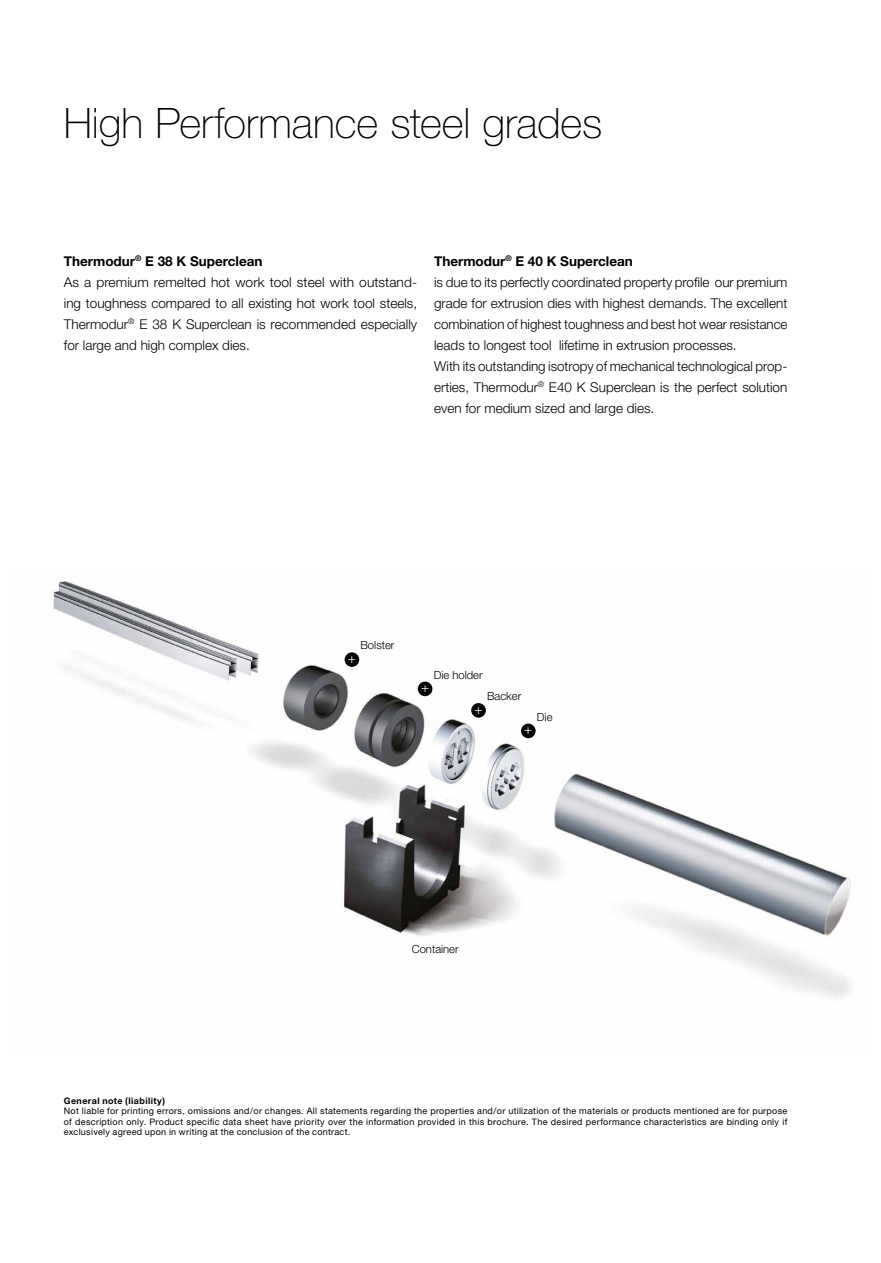
<style>
.page{position:relative;width:881px;height:1263px;background:#fff}
.page>*{position:absolute;margin:0;border:0;box-sizing:border-box;transform-origin:0 0}
.t1{font:100 42px "Helvetica Neue";color:#000}
.t2{font:300 13.5px/21px "Helvetica Neue";color:#000}
.t3{font:300 13.5px "Helvetica Neue";color:#fff}
.t4{font:300 11.25px "Helvetica Neue";color:#000}
.t5{font:9px/10.5px "Helvetica Neue";letter-spacing:.03em;color:#000;text-align:justify}
.t6{font:700 9px "Helvetica Neue";letter-spacing:.04em;color:#000}
.s1{font-weight:700}
</style>
<div class="page">
<img style="left:53px;top:580px;width:798px;height:418px">
<div style="left:344px;top:652px;width:15px;height:15px;background:#000;border-radius:50%"></div>
<div style="left:417px;top:682px;width:15px;height:14px;background:#000;border-radius:50%"></div>
<div style="left:521px;top:724px;width:14px;height:14px;background:#000;border-radius:50%"></div>
<div style="left:471px;top:703px;width:14px;height:15px;background:#000;border-radius:50%"></div>
<h1 class="t1" style="left:64px;top:99px;width:540px">High Performance steel grades</h1>
<p class="t2" style="left:64px;top:250px;width:354px"><span class="s1">Thermodur</span><sup>®</sup> <span class="s1">E 38 K Superclean<br></span>As a premium remelted hot work tool steel with outstand&shy;ing toughness compared to all existing hot work tool steels, Thermodur<sup>®</sup> E 38 K Superclean is recommended especially for large and high complex dies.</p>
<p class="t2" style="left:434px;top:250px;width:355px"><span class="s1">Thermodur</span><sup>®</sup> <span class="s1">E 40 K Superclean<br></span>is due to its perfectly coordinated property profile our premium grade for extrusion dies with highest demands. The excellent combination of highest toughness and best hot wear resistance leads to longest tool lifetime in extrusion processes.<br>With its outstanding isotropy of mechanical technological prop&shy;erties, Thermodur<sup>®</sup> E40 K Superclean is the perfect solution even for medium sized and large dies.</p>
<p class="t4" style="left:360px;top:638px;width:35px">Bolster</p>
<p class="t3" style="left:348px;top:650px;width:10px">+</p>
<p class="t4" style="left:433px;top:668px;width:50px">Die holder</p>
<p class="t3" style="left:421px;top:679px;width:10px">+</p>
<p class="t4" style="left:487px;top:689px;width:36px">Backer</p>
<p class="t3" style="left:474px;top:701px;width:10px">+</p>
<p class="t4" style="left:536px;top:710px;width:17px">Die</p>
<p class="t3" style="left:524px;top:721px;width:10px">+</p>
<p class="t4" style="left:411px;top:942px;width:48px">Container</p>
<p class="t6" style="left:64px;top:1095px;width:103px">General note (liability)</p>
<p class="t5" style="left:64px;top:1106px;width:724px">Not liable for printing errors, omissions and/or changes. All statements regarding the properties and/or utilization of the materials or products mentioned are for purpose of description only. Product specific data sheet have priority over the information provided in this brochure. The desired performance characteristics are binding only if exclusively agreed upon in writing at the conclusion of the contract.</p>
</div>
